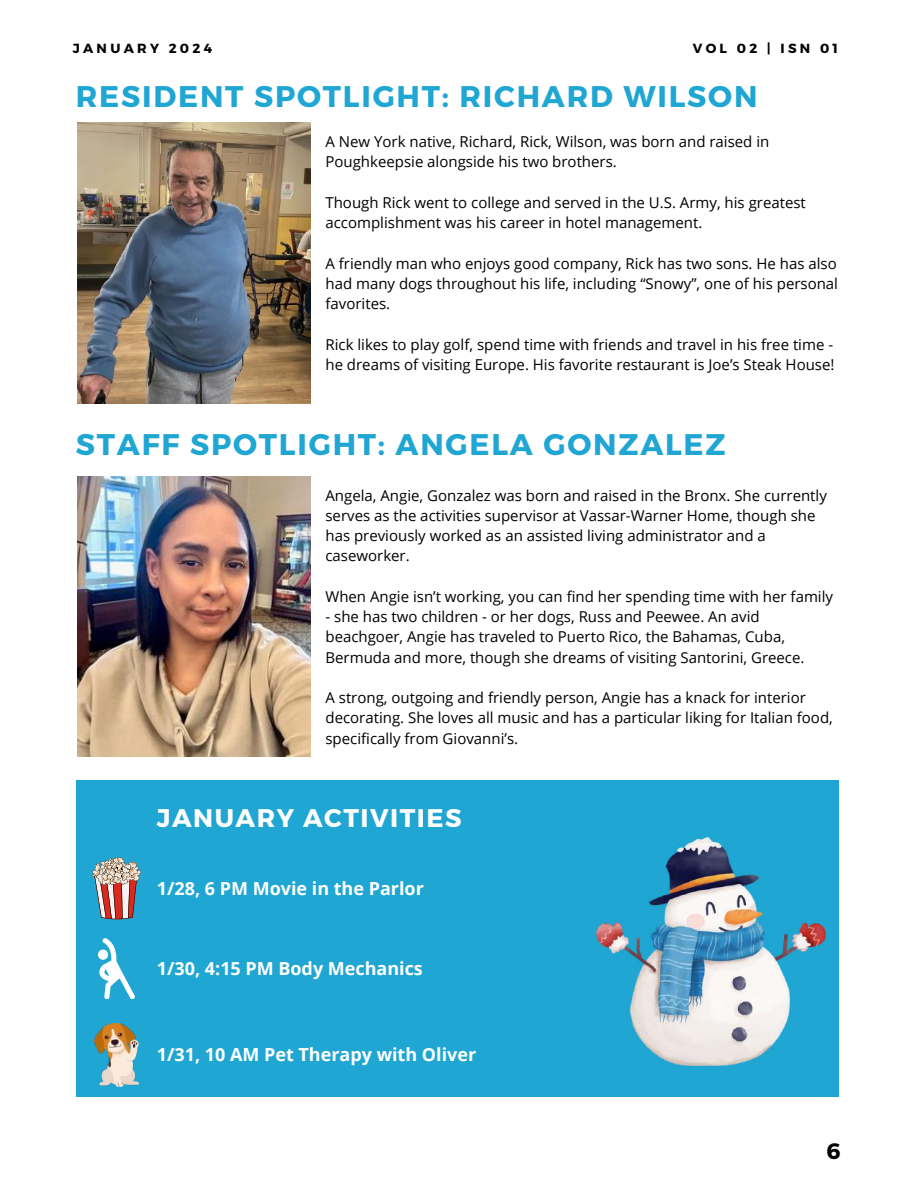
<style>
.page{position:relative;width:918px;height:1188px;background:#fff}
.page>*{position:absolute;margin:0;border:0;box-sizing:border-box;transform-origin:0 0}
.t1{font:700 29.85px "Montserrat";letter-spacing:.06em;color:#20a6d3}
.t2{font:700 25.5px "Montserrat";letter-spacing:.06em;color:#fff}
.t3{font:700 22.2px "Montserrat";color:#000}
.t4{font:700 18px "Open Sans";color:#fff}
.t5{font:15px/20.2px "Open Sans";color:#000}
.t6{font:700 13.2px "Montserrat";letter-spacing:.25em;color:#000}
</style>
<div class="page">
<img style="left:77px;top:123px;width:233px;height:280px">
<div style="left:76px;top:780px;width:763px;height:316px;background:#20a6d3"></div>
<img style="left:77px;top:476px;width:233px;height:280px">
<svg style="left:92px;top:857px;width:49px;height:63px"></svg>
<img style="left:94px;top:1023px;width:44px;height:63px">
<svg style="left:98px;top:938px;width:37px;height:61px"></svg>
<div style="left:98px;top:950px;width:10px;height:10px;background:#fff;border-radius:50%"></div>
<img style="left:596px;top:838px;width:230px;height:227px">
<p class="t6" style="left:73px;top:39px;width:141px">JANUARY 2024</p>
<p class="t6" style="left:693px;top:39px;width:147px">VOL 02 | ISN 01</p>
<h1 class="t1" style="left:76px;top:77px;width:683px">RESIDENT SPOTLIGHT: RICHARD WILSON</h1>
<p class="t5" style="left:325px;top:131px;width:445px">A New York native, Richard, Rick, Wilson, was born and raised in<br>Poughkeepsie alongside his two brothers.</p>
<p class="t5" style="left:325px;top:192px;width:482px">Though Rick went to college and served in the U.S. Army, his greatest accomplishment was his career in hotel management.</p>
<p class="t5" style="left:325px;top:253px;width:514px;text-align:justify">A friendly man who enjoys good company, Rick has two sons. He has also had many dogs throughout his life, including “Snowy”, one of his personal favorites.</p>
<p class="t5" style="left:325px;top:334px;width:511px">Rick likes to play golf, spend time with friends and travel in his free time - he dreams of visiting Europe. His favorite restaurant is Joe’s Steak House!</p>
<h1 class="t1" style="left:76px;top:425px;width:651px">STAFF SPOTLIGHT: ANGELA GONZALEZ</h1>
<p class="t5" style="left:325px;top:485px;width:503px">Angela, Angie, Gonzalez was born and raised in the Bronx. She currently serves as the activities supervisor at Vassar-Warner Home, though she has previously worked as an assisted living administrator and a caseworker.</p>
<p class="t5" style="left:325px;top:586px;width:509px">When Angie isn’t working, you can find her spending time with her family</p>
<p class="t5" style="left:325px;top:606px;width:481px">- she has two children - or her dogs, Russ and Peewee. An avid beachgoer, Angie has traveled to Puerto Rico, the Bahamas, Cuba,<br>Bermuda and more, though she dreams of visiting Santorini, Greece.</p>
<p class="t5" style="left:325px;top:687px;width:509px">A strong, outgoing and friendly person, Angie has a knack for interior decorating. She loves all music and has a particular liking for Italian food, specifically from Giovanni’s.</p>
<h2 class="t2" style="left:157px;top:801px;width:306px">JANUARY ACTIVITIES</h2>
<p class="t4" style="left:157px;top:876px;width:269px">1/28, 6 PM Movie in the Parlor</p>
<p class="t4" style="left:157px;top:956px;width:268px">1/30, 4:15 PM Body Mechanics</p>
<p class="t4" style="left:157px;top:1042px;width:321px">1/31, 10 AM Pet Therapy with Oliver</p>
<h3 class="t3" style="left:826px;top:1137px;width:16px">6</h3>
</div>
